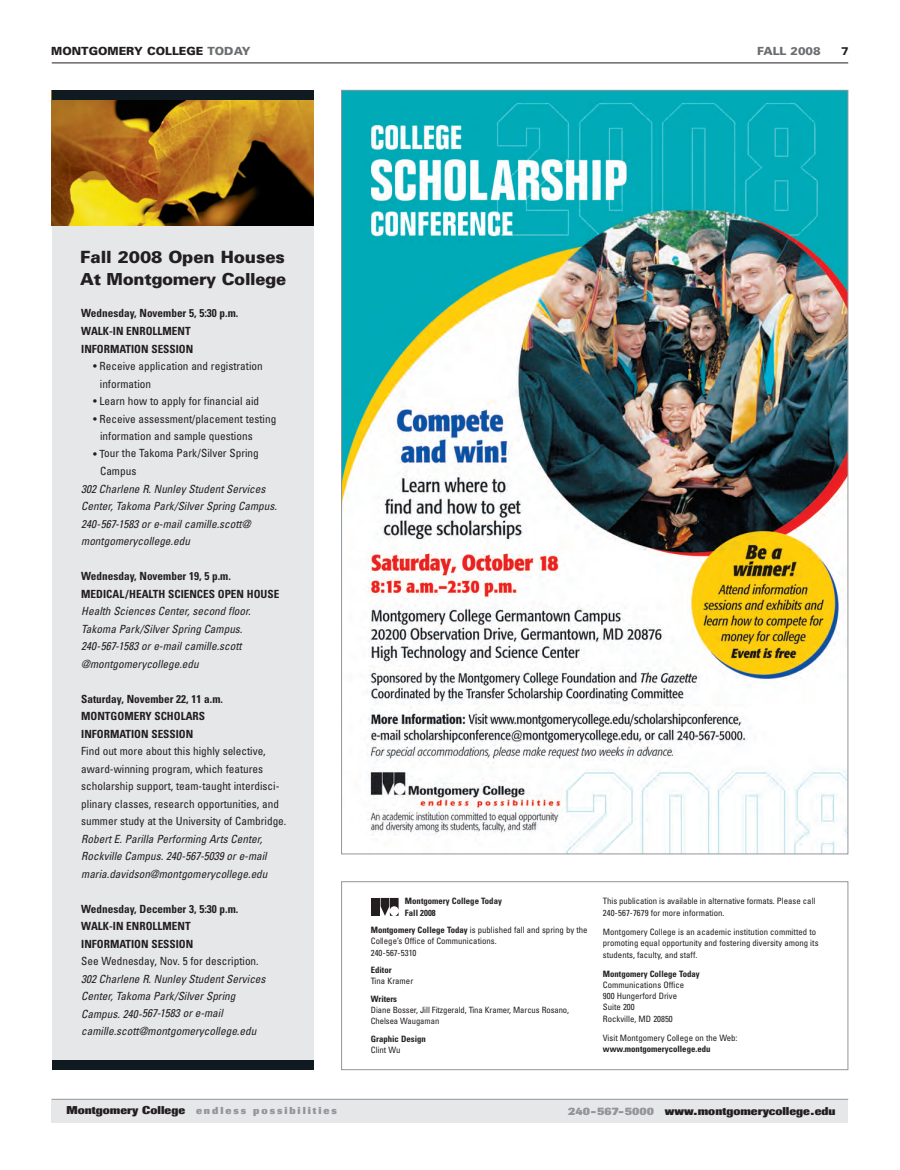
<style>
.page{position:relative;width:900px;height:1170px;background:#fff}
.page>*{position:absolute;margin:0;border:0;box-sizing:border-box;transform-origin:0 0}
.t1{font:900 16.88px "Univers";letter-spacing:-.005em;color:#231f20}
.t2{font:900 16.62px "Univers";letter-spacing:-.02em;color:#231f20}
.t3{font:italic condensed 11.25px/17.5px "Univers";color:#231f20}
.t4{font:condensed 11.25px/17.5px "Univers";color:#231f20}
.t5{font:700 condensed 11.25px/17.5px "Univers";color:#231f20}
.t6{font:800 11.25px "Imago";color:#231f20}
.t7{font:900 11.25px "Univers";color:#231f20}
.t8{font:900 11.25px "Univers";color:#6c6d70}
.t9{font:800 10px "Imago";letter-spacing:.195em;color:#939598}
.t10{font:condensed 8.75px/11.2px "Univers";color:#231f20}
.t11{font:700 condensed 8.75px/11.2px "Univers";color:#231f20}
.t12{font:condensed 8.62px/11.2px "Univers";letter-spacing:-.005em;color:#231f20}
.s1{color:#6c6d70}
.s2{font-weight:700}
.s3{font-size:11.25px;color:#231f20}
.s4{color:#939598}
</style>
<div class="page">
<div style="left:52px;top:90px;width:262px;height:980px;background:#e6e7e9"></div>
<div style="left:52px;top:1100px;width:796px;height:23px;background:#e6e7e9"></div>
<hr style="left:52px;top:1099px;width:796px;height:1px;background:#939598">
<hr style="left:52px;top:63px;width:796px;height:1px;background:#231f20">
<div style="left:341px;top:881px;width:507px;height:189px;border:1px solid #939598"></div>
<div style="left:371px;top:898px;width:9px;height:18px;background:#231f20"></div>
<svg style="left:381px;top:898px;width:18px;height:18px"></svg>
<img style="left:343px;top:92px;width:503px;height:760px">
<img style="left:52px;top:99px;width:262px;height:126px">
<div style="left:52px;top:90px;width:262px;height:9px;background:#101a21"></div>
<div style="left:52px;top:1061px;width:262px;height:9px;background:#101a21"></div>
<p class="t7" style="left:51px;top:47px;width:201px">MONTGOMERY COLLEGE <span class="s1">TODAY</span></p>
<p class="t8" style="left:757px;top:47px;width:65px">FALL 2008</p>
<p class="t7" style="left:841px;top:47px;width:9px">7</p>
<h1 class="t1" style="left:80px;top:251px;width:206px">Fall 2008 Open Houses</h1>
<h2 class="t2" style="left:80px;top:273px;width:207px">At Montgomery College</h2>
<p class="t5" style="left:81px;top:306px;width:159px">Wednesday, November 5, 5:30 p.m.<br>WALK-IN ENROLLMENT<br>INFORMATION SESSION</p>
<p class="t4" style="left:100px;top:358px;width:164px;text-indent:-7px">• Receive application and registration information</p>
<p class="t4" style="left:93px;top:393px;width:168px">• Learn how to apply for financial aid</p>
<p class="t4" style="left:100px;top:411px;width:178px;text-indent:-7px">• Receive assessment/placement testing information and sample questions</p>
<p class="t4" style="left:100px;top:446px;width:160px;text-indent:-7px">• Tour the Takoma Park/Silver Spring<br>Campus</p>
<p class="t3" style="left:81px;top:481px;width:197px">302 Charlene R. Nunley Student Services Center, Takoma Park/Silver Spring Campus.<br>240-567-1583 or e-mail camille.scott@ montgomerycollege.edu</p>
<p class="t5" style="left:81px;top:568px;width:200px">Wednesday, November 19, 5 p.m.<br>MEDICAL/HEALTH SCIENCES OPEN HOUSE</p>
<p class="t3" style="left:81px;top:603px;width:171px">Health Sciences Center, second floor.<br>Takoma Park/Silver Spring Campus.<br>240-567-1583 or e-mail camille.scott @montgomerycollege.edu</p>
<p class="t5" style="left:81px;top:691px;width:143px">Saturday, November 22, 11 a.m.<br>MONTGOMERY SCHOLARS<br>INFORMATION SESSION</p>
<p class="t4" style="left:81px;top:743px;width:207px">Find out more about this highly selective, award-winning program, which features scholarship support, team-taught interdisci&shy;plinary classes, research opportunities, and summer study at the University of Cambridge.</p>
<p class="t3" style="left:81px;top:831px;width:188px">Robert E. Parilla Performing Arts Center,<br>Rockville Campus. 240-567-5039 or e-mail maria.davidson@montgomerycollege.edu</p>
<p class="t5" style="left:81px;top:901px;width:159px">Wednesday, December 3, 5:30 p.m.<br>WALK-IN ENROLLMENT<br>INFORMATION SESSION</p>
<p class="t4" style="left:81px;top:953px;width:179px">See Wednesday, Nov. 5 for description.</p>
<p class="t3" style="left:81px;top:971px;width:186px">302 Charlene R. Nunley Student Services Center, Takoma Park/Silver Spring Campus. 240-567-1583 or e-mail camille.scott@montgomerycollege.edu</p>
<p class="t11" style="left:405px;top:896px;width:98px">Montgomery College Today<br>Fall 2008</p>
<p class="t10" style="left:371px;top:925px;width:218px"><span class="s2">Montgomery College Today</span> is published fall and spring by the<br>College’s Office of Communications.<br>240-567-5310</p>
<p class="t11" style="left:371px;top:965px;width:22px">Editor</p>
<p class="t10" style="left:371px;top:976px;width:44px">Tina Kramer</p>
<p class="t11" style="left:371px;top:994px;width:28px">Writers</p>
<p class="t12" style="left:371px;top:1005px;width:200px">Diane Bosser, Jill Fitzgerald, Tina Kramer, Marcus Rosano,<br>Chelsea Waugaman</p>
<p class="t11" style="left:371px;top:1034px;width:57px">Graphic Design</p>
<p class="t10" style="left:371px;top:1045px;width:31px">Clint Wu</p>
<p class="t10" style="left:603px;top:896px;width:214px">This publication is available in alternative formats. Please call<br>240-567-7679 for more information.</p>
<p class="t10" style="left:603px;top:927px;width:217px">Montgomery College is an academic institution committed to promoting equal opportunity and fostering diversity among its students, faculty, and staff.</p>
<p class="t11" style="left:603px;top:969px;width:98px">Montgomery College Today</p>
<p class="t10" style="left:603px;top:980px;width:83px">Communications Office<br>900 Hungerford Drive<br>Suite 200<br>Rockville, MD 20850</p>
<p class="t10" style="left:603px;top:1033px;width:136px">Visit Montgomery College on the Web:</p>
<p class="t11" style="left:603px;top:1044px;width:109px">www.montgomerycollege.edu</p>
<p class="t9" style="left:66px;top:1107px;width:272px"><span class="s3">Montgomery College</span> endless possibilities</p>
<p class="t6" style="left:568px;top:1107px;width:269px"><span class="s4">240-567-5000</span> www.montgomerycollege.edu</p>
</div>
